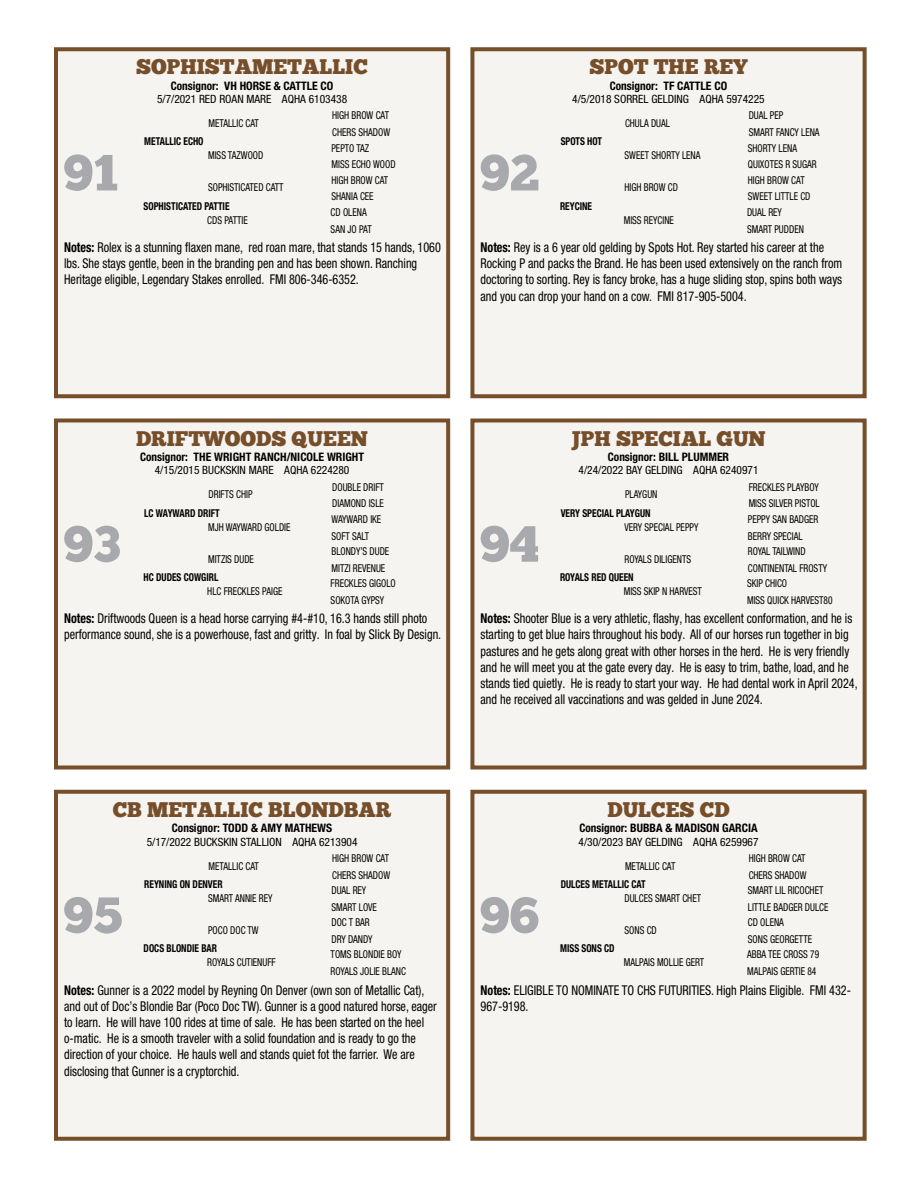
<style>
.page{position:relative;width:918px;height:1188px;background:#fff}
.page>*{position:absolute;margin:0;border:0;box-sizing:border-box;transform-origin:0 0}
.t1{font:50.85px "Chunk Five";color:#a7a9ac}
.t2{font:21.15px "Chunk Five";color:#764e2a}
.t3{font:condensed 13.5px/16.2px "Helvetica Neue LT Pro";color:#000;scale:.9 1}
.t4{font:700 condensed 11.7px "Helvetica Neue LT Pro";color:#000;scale:.96 1}
.t5{font:condensed 11.4px "Helvetica Neue LT Pro";color:#000}
.t6{font:condensed 10.8px/16.8px "Helvetica Neue LT Pro";color:#000;scale:.87 1}
.t7{font:700 condensed 10.8px "Helvetica Neue LT Pro";color:#000;scale:.87 1}
.s1{font-weight:700}
</style>
<div class="page">
<div style="left:56px;top:49px;width:392px;height:347px;background:#f6f4f0"></div>
<div style="left:54px;top:47px;width:396px;height:351px;border:4px solid #764e2a"></div>
<div style="left:472px;top:49px;width:393px;height:347px;background:#f6f4f0"></div>
<div style="left:470px;top:47px;width:397px;height:351px;border:4px solid #764e2a"></div>
<div style="left:56px;top:420px;width:392px;height:348px;background:#f6f4f0"></div>
<div style="left:54px;top:418px;width:396px;height:351px;border:4px solid #764e2a"></div>
<div style="left:472px;top:420px;width:393px;height:348px;background:#f6f4f0"></div>
<div style="left:470px;top:418px;width:397px;height:351px;border:4px solid #764e2a"></div>
<div style="left:56px;top:792px;width:392px;height:347px;background:#f6f4f0"></div>
<div style="left:54px;top:790px;width:396px;height:351px;border:4px solid #764e2a"></div>
<div style="left:472px;top:792px;width:393px;height:347px;background:#f6f4f0"></div>
<div style="left:470px;top:790px;width:397px;height:351px;border:4px solid #764e2a"></div>
<h1 class="t1" style="left:63px;top:149px;width:57px">91</h1>
<h2 class="t2" style="left:136px;top:57px;width:233px">SOPHISTAMETALLIC</h2>
<p class="t4" style="left:171px;top:79px;width:171px">Consignor: VH HORSE &amp; CATTLE CO</p>
<p class="t5" style="left:157px;top:92px;width:192px">5/7/2021 RED ROAN MARE AQHA 6103438</p>
<p class="t6" style="left:209px;top:115px;width:59px">METALLIC CAT</p>
<p class="t6" style="left:332px;top:107px;width:68px">HIGH BROW CAT<br>CHERS SHADOW</p>
<p class="t6" style="left:208px;top:147px;width:65px">MISS TAZWOOD</p>
<p class="t6" style="left:331px;top:139px;width:75px">PEPTO TAZ<br>MISS ECHO WOOD</p>
<p class="t7" style="left:144px;top:199px;width:100px">SOPHISTICATED PATTIE</p>
<p class="t7" style="left:144px;top:135px;width:70px">METALLIC ECHO</p>
<p class="t6" style="left:208px;top:179px;width:88px">SOPHISTICATED CATT</p>
<p class="t6" style="left:331px;top:171px;width:67px">HIGH BROW CAT<br>SHANIA CEE</p>
<p class="t6" style="left:207px;top:211px;width:48px">CDS PATTIE</p>
<p class="t6" style="left:331px;top:204px;width:49px">CD OLENA<br>SAN JO PAT</p>
<p class="t3" style="left:64px;top:239px;width:420px"><span class="s1">Notes:</span> Rolex is a stunning flaxen mane, red roan mare, that stands 15 hands, 1060 lbs. She stays gentle, been in the branding pen and has been shown. Ranching<br>Heritage eligible, Legendary Stakes enrolled. FMI 806-346-6352.</p>
<h1 class="t1" style="left:480px;top:149px;width:61px">92</h1>
<h2 class="t2" style="left:589px;top:57px;width:160px">SPOT THE REY</h2>
<p class="t4" style="left:610px;top:79px;width:124px">Consignor: TF CATTLE CO</p>
<p class="t5" style="left:572px;top:92px;width:194px">4/5/2018 SORREL GELDING AQHA 5974225</p>
<p class="t7" style="left:561px;top:135px;width:49px">SPOTS HOT</p>
<p class="t7" style="left:560px;top:199px;width:38px">REYCINE</p>
<p class="t6" style="left:625px;top:115px;width:53px">CHULA DUAL</p>
<p class="t6" style="left:749px;top:107px;width:83px">DUAL PEP<br>SMART FANCY LENA</p>
<p class="t6" style="left:625px;top:147px;width:89px">SWEET SHORTY LENA</p>
<p class="t6" style="left:748px;top:139px;width:81px">SHORTY LENA<br>QUIXOTES R SUGAR</p>
<p class="t6" style="left:625px;top:179px;width:63px">HIGH BROW CD</p>
<p class="t6" style="left:748px;top:171px;width:73px">HIGH BROW CAT<br>SWEET LITTLE CD</p>
<p class="t6" style="left:624px;top:211px;width:59px">MISS REYCINE</p>
<p class="t6" style="left:747px;top:204px;width:67px">DUAL REY<br>SMART PUDDEN</p>
<p class="t3" style="left:481px;top:239px;width:403px"><span class="s1">Notes:</span> Rey is a 6 year old gelding by Spots Hot. Rey started his career at the Rocking P and packs the Brand. He has been used extensively on the ranch from doctoring to sorting. Rey is fancy broke, has a huge sliding stop, spins both ways and you can drop your hand on a cow. FMI 817-905-5004.</p>
<h1 class="t1" style="left:63px;top:520px;width:59px">93</h1>
<h2 class="t2" style="left:136px;top:428px;width:234px">DRIFTWOODS QUEEN</h2>
<p class="t4" style="left:140px;top:450px;width:235px">Consignor: THE WRIGHT RANCH/NICOLE WRIGHT</p>
<p class="t5" style="left:155px;top:464px;width:196px">4/15/2015 BUCKSKIN MARE AQHA 6224280</p>
<p class="t6" style="left:209px;top:486px;width:52px">DRIFTS CHIP</p>
<p class="t6" style="left:332px;top:478px;width:61px">DOUBLE DRIFT<br>DIAMOND ISLE</p>
<p class="t6" style="left:208px;top:518px;width:96px">MJH WAYWARD GOLDIE</p>
<p class="t6" style="left:331px;top:510px;width:59px">WAYWARD IKE<br>SOFT SALT</p>
<p class="t7" style="left:144px;top:571px;width:88px">HC DUDES COWGIRL</p>
<p class="t7" style="left:144px;top:506px;width:88px">LC WAYWARD DRIFT</p>
<p class="t6" style="left:208px;top:550px;width:54px">MITZIS DUDE</p>
<p class="t6" style="left:331px;top:543px;width:68px">BLONDY’S DUDE<br>MITZI REVENUE</p>
<p class="t6" style="left:207px;top:583px;width:88px">HLC FRECKLES PAIGE</p>
<p class="t6" style="left:331px;top:575px;width:76px">FRECKLES GIGOLO<br>SOKOTA GYPSY</p>
<p class="t3" style="left:64px;top:610px;width:421px"><span class="s1">Notes:</span> Driftwoods Queen is a head horse carrying #4-#10, 16.3 hands still photo performance sound, she is a powerhouse, fast and gritty. In foal by Slick By Design.</p>
<h2 class="t2" style="left:113px;top:800px;width:280px">CB METALLIC BLONDBAR</h2>
<p class="t4" style="left:172px;top:821px;width:168px">Consignor: TODD &amp; AMY MATHEWS</p>
<p class="t5" style="left:147px;top:835px;width:212px">5/17/2022 BUCKSKIN STALLION AQHA 6213904</p>
<h1 class="t1" style="left:63px;top:892px;width:61px">95</h1>
<p class="t6" style="left:209px;top:857px;width:59px">METALLIC CAT</p>
<p class="t6" style="left:332px;top:850px;width:68px">HIGH BROW CAT<br>CHERS SHADOW</p>
<p class="t6" style="left:208px;top:889px;width:75px">SMART ANNIE REY</p>
<p class="t6" style="left:331px;top:882px;width:54px">DUAL REY<br>SMART LOVE</p>
<p class="t7" style="left:144px;top:942px;width:86px">DOCS BLONDIE BAR</p>
<p class="t7" style="left:144px;top:878px;width:92px">REYNING ON DENVER</p>
<p class="t6" style="left:208px;top:922px;width:60px">POCO DOC TW</p>
<p class="t6" style="left:331px;top:914px;width:49px">DOC T BAR<br>DRY DANDY</p>
<p class="t6" style="left:207px;top:954px;width:80px">ROYALS CUTIENUFF</p>
<p class="t6" style="left:331px;top:946px;width:88px">TOMS BLONDIE BOY<br>ROYALS JOLIE BLANC</p>
<p class="t3" style="left:64px;top:982px;width:416px"><span class="s1">Notes:</span> Gunner is a 2022 model by Reyning On Denver (own son of Metallic Cat), and out of Doc’s Blondie Bar (Poco Doc TW). Gunner is a good natured horse, eager to learn. He will have 100 rides at time of sale. He has been started on the heel o-matic. He is a smooth traveler with a solid foundation and is ready to go the direction of your choice. He hauls well and stands quiet fot the farrier. We are disclosing that Gunner is a cryptorchid.</p>
<h1 class="t1" style="left:480px;top:520px;width:61px">94</h1>
<h2 class="t2" style="left:571px;top:428px;width:196px">JPH SPECIAL GUN</h2>
<p class="t4" style="left:608px;top:450px;width:128px">Consignor: BILL PLUMMER</p>
<p class="t5" style="left:579px;top:464px;width:181px">4/24/2022 BAY GELDING AQHA 6240971</p>
<p class="t6" style="left:625px;top:486px;width:39px">PLAYGUN</p>
<p class="t6" style="left:749px;top:478px;width:83px">FRECKLES PLAYBOY<br>MISS SILVER PISTOL</p>
<p class="t6" style="left:625px;top:518px;width:86px">VERY SPECIAL PEPPY</p>
<p class="t6" style="left:748px;top:510px;width:83px">PEPPY SAN BADGER<br>BERRY SPECIAL</p>
<p class="t7" style="left:560px;top:571px;width:86px">ROYALS RED QUEEN</p>
<p class="t7" style="left:561px;top:506px;width:105px">VERY SPECIAL PLAYGUN</p>
<p class="t6" style="left:625px;top:550px;width:78px">ROYALS DILIGENTS</p>
<p class="t6" style="left:748px;top:543px;width:93px">ROYAL TAILWIND<br>CONTINENTAL FROSTY</p>
<p class="t6" style="left:624px;top:583px;width:92px">MISS SKIP N HARVEST</p>
<p class="t6" style="left:747px;top:575px;width:100px">SKIP CHICO<br>MISS QUICK HARVEST80</p>
<p class="t3" style="left:481px;top:610px;width:421px"><span class="s1">Notes:</span> Shooter Blue is a very athletic, flashy, has excellent conformation, and he is starting to get blue hairs throughout his body. All of our horses run together in big pastures and he gets along great with other horses in the herd. He is very friendly and he will meet you at the gate every day. He is easy to trim, bathe, load, and he stands tied quietly. He is ready to start your way. He had dental work in April 2024, and he received all vaccinations and was gelded in June 2024.</p>
<h1 class="t1" style="left:480px;top:892px;width:61px">96</h1>
<h2 class="t2" style="left:607px;top:800px;width:124px">DULCES CD</h2>
<p class="t4" style="left:579px;top:821px;width:187px">Consignor: BUBBA &amp; MADISON GARCIA</p>
<p class="t5" style="left:579px;top:835px;width:181px">4/30/2023 BAY GELDING AQHA 6259967</p>
<p class="t6" style="left:625px;top:857px;width:59px">METALLIC CAT</p>
<p class="t6" style="left:749px;top:850px;width:68px">HIGH BROW CAT<br>CHERS SHADOW</p>
<p class="t6" style="left:625px;top:889px;width:90px">DULCES SMART CHET</p>
<p class="t6" style="left:748px;top:882px;width:94px">SMART LIL RICOCHET<br>LITTLE BADGER DULCE</p>
<p class="t7" style="left:561px;top:878px;width:99px">DULCES METALLIC CAT</p>
<p class="t7" style="left:560px;top:942px;width:64px">MISS SONS CD</p>
<p class="t6" style="left:625px;top:922px;width:39px">SONS CD</p>
<p class="t6" style="left:748px;top:914px;width:75px">CD OLENA<br>SONS GEORGETTE</p>
<p class="t6" style="left:624px;top:954px;width:94px">MALPAIS MOLLIE GERT</p>
<p class="t6" style="left:747px;top:946px;width:84px">ABBA TEE CROSS 79<br>MALPAIS GERTIE 84</p>
<p class="t3" style="left:481px;top:982px;width:413px"><span class="s1">Notes:</span> ELIGIBLE TO NOMINATE TO CHS FUTURITIES. High Plains Eligible. FMI 432-<br>967-9198.</p>
</div>
